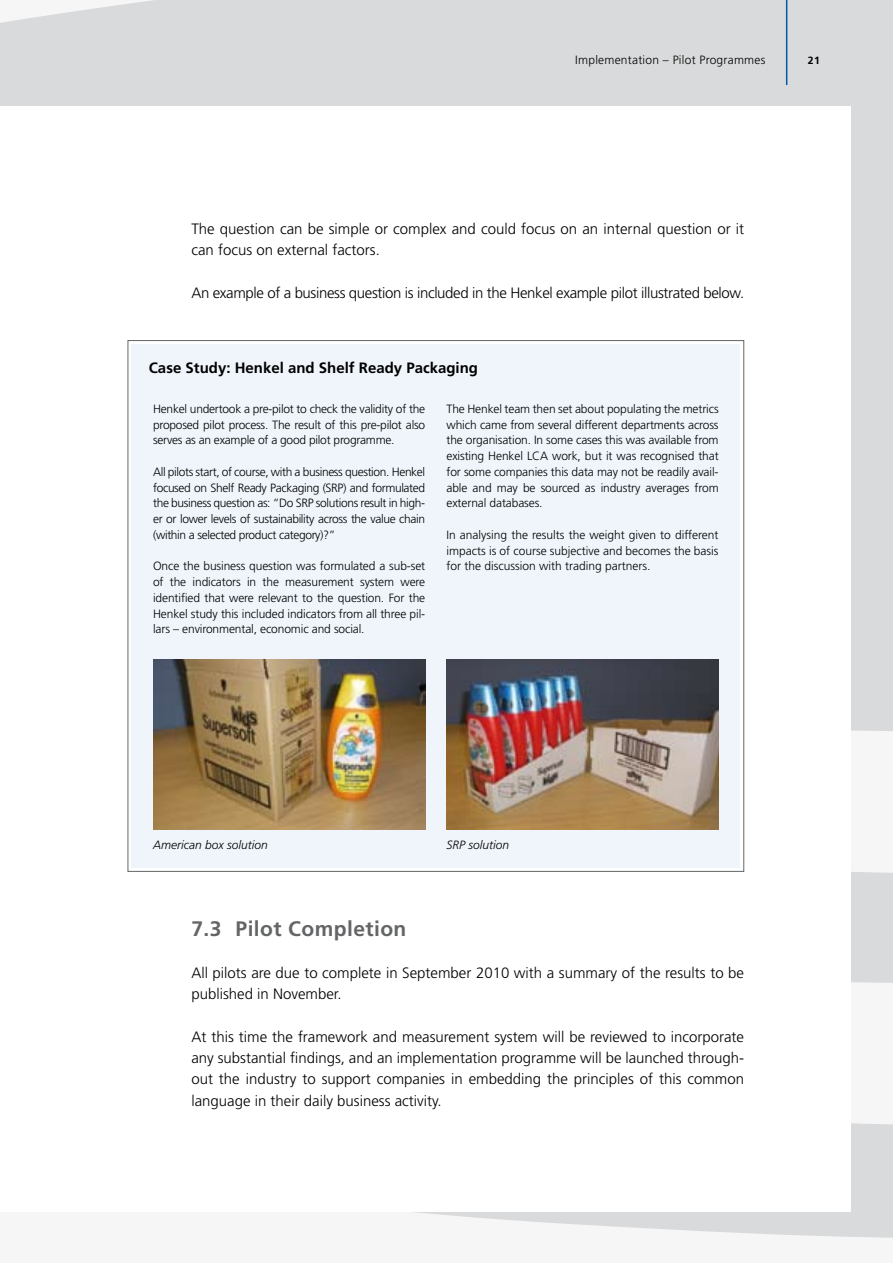
<style>
.page{position:relative;width:893px;height:1263px;background:#fff}
.page>*{position:absolute;margin:0;border:0;box-sizing:border-box;transform-origin:0 0}
.t1{font:700 21px "Frutiger";letter-spacing:.02em;color:#646567}
.t2{font:300 15px/21.3px "Frutiger";color:#000}
.t3{font:300 15px "Frutiger";letter-spacing:-.025em;color:#000}
.t4{font:700 15px "Frutiger";color:#000}
.t5{font:300 12px/15.8px "Frutiger";letter-spacing:-.01em;color:#000;text-align:justify}
.t6{font:300 12px "Frutiger";letter-spacing:.02em;color:#000}
.t7{font:italic 300 12px "Frutiger";color:#000}
.t8{font:700 10.5px "Frutiger";color:#000}
</style>
<div class="page">
<div style="left:0;top:0;width:893px;height:526px;background:#d9dadb"></div>
<div style="left:851px;top:526px;width:42px;height:206px;background:#d9dadb"></div>
<svg style="left:411px;top:871px;width:482px;height:367px;fill:#d9dadb"></svg>
<div style="left:0;top:106px;width:850px;height:1106px;background:#fff"></div>
<hr style="left:786px;top:0;width:1px;height:85px;background:#0057a3">
<div style="left:128px;top:340px;width:616px;height:532px;background:linear-gradient(to right,#fff,#fff);border:1px solid #646567"></div>
<div style="left:132px;top:344px;width:608px;height:523px;background:#eff5fb"></div>
<img style="left:153px;top:659px;width:272px;height:170px">
<img style="left:446px;top:659px;width:273px;height:170px">
<p class="t6" style="left:575px;top:53px;width:192px">Implementation – Pilot Programmes</p>
<p class="t8" style="left:808px;top:54px;width:13px">21</p>
<p class="t2" style="left:191px;top:218px;width:554px">The question can be simple or complex and could focus on an internal question or it can focus on external factors.</p>
<p class="t3" style="left:191px;top:284px;width:554px">An example of a business question is included in the Henkel example pilot illustrated below.</p>
<p class="t4" style="left:149px;top:359px;width:331px">Case Study: Henkel and Shelf Ready Packaging</p>
<p class="t5" style="left:153px;top:401px;width:274px">Henkel undertook a pre-pilot to check the validity of the proposed pilot process. The result of this pre-pilot also serves as an example of a good pilot programme.</p>
<p class="t5" style="left:153px;top:464px;width:274px">All pilots start, of course, with a business question. Henkel focused on Shelf Ready Packaging (SRP) and formulated the business question as: “Do SRP solutions result in high&shy;er or lower levels of sustainability across the value chain (within a selected product category)?”</p>
<p class="t5" style="left:153px;top:559px;width:274px">Once the business question was formulated a sub-set of the indicators in the measurement system were identified that were relevant to the question. For the Henkel study this included indicators from all three pil&shy;lars – environmental, economic and social.</p>
<p class="t5" style="left:446px;top:401px;width:274px">The Henkel team then set about populating the metrics which came from several different departments across the organisation. In some cases this was available from existing Henkel LCA work, but it was recognised that for some companies this data may not be readily avail&shy;able and may be sourced as industry averages from external databases.</p>
<p class="t5" style="left:446px;top:527px;width:274px">In analysing the results the weight given to different impacts is of course subjective and becomes the basis for the discussion with trading partners.</p>
<p class="t7" style="left:153px;top:838px;width:116px">American box solution</p>
<p class="t7" style="left:446px;top:838px;width:64px">SRP solution</p>
<h1 class="t1" style="left:191px;top:916px;width:217px">7.3 Pilot Completion</h1>
<p class="t2" style="left:191px;top:962px;width:554px">All pilots are due to complete in September 2010 with a summary of the results to be published in November.</p>
<p class="t2" style="left:191px;top:1026px;width:554px;text-align:justify">At this time the framework and measurement system will be reviewed to incorporate any substantial findings, and an implementation programme will be launched through&shy;out the industry to support companies in embedding the principles of this common language in their daily business activity.</p>
</div>
